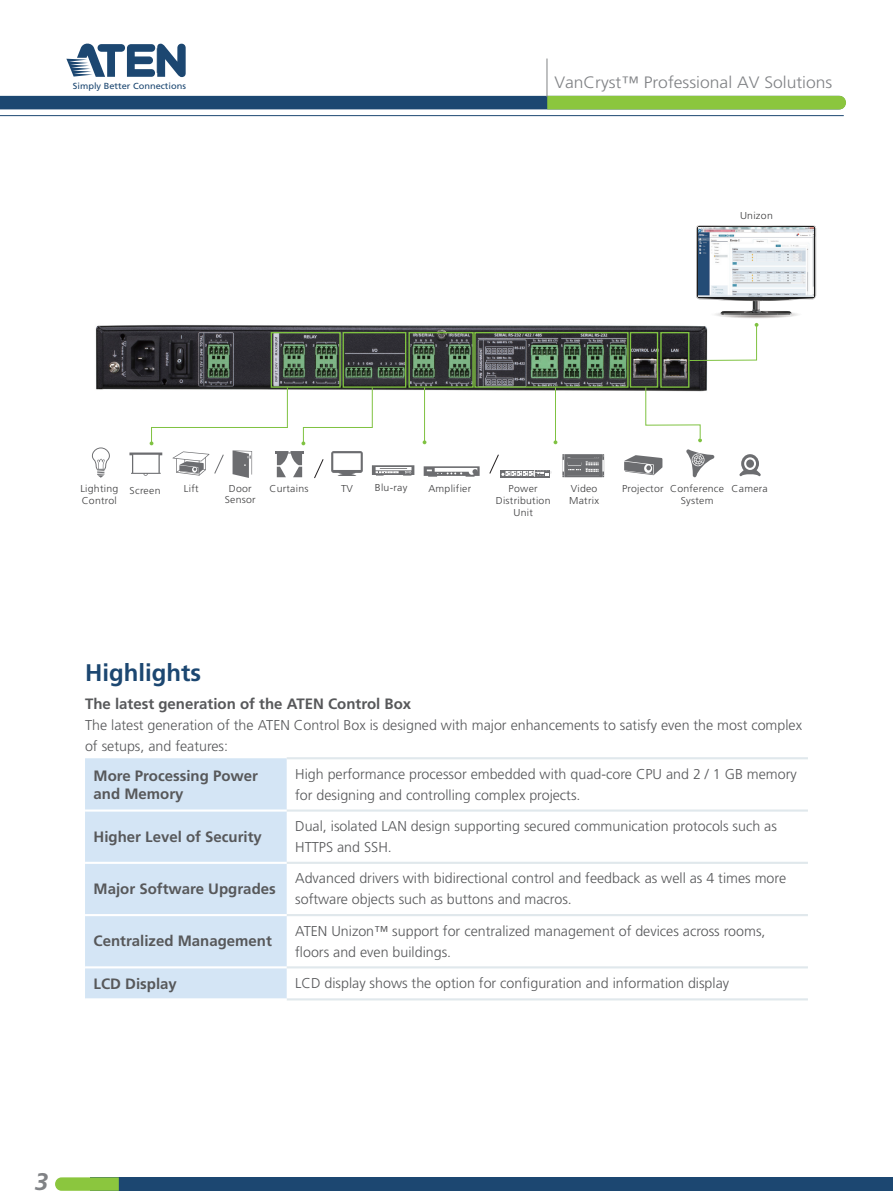
<style>
.page{position:relative;width:893px;height:1191px;background:#fff}
.page>*{position:absolute;margin:0;border:0;box-sizing:border-box;transform-origin:0 0}
.t1{font:700 24px "Frutiger";color:#1c4771}
.t2{font:italic 700 24px "Frutiger";color:#808285}
.t3{font:300 16.5px "Frutiger";color:#808285;scale:1.06 1}
.t4{font:700 15px/18px "Frutiger";color:#57585a}
.t5{font:300 14.25px/21px "Frutiger";color:#57585a}
.t6{font:300 10.05px/12px "Frutiger";letter-spacing:.025em;color:#3e3e3f;scale:1.05 1}
.t7{font:8.85px "Frutiger";color:#1c4771;scale:1.05 1}
</style>
<div class="page">
<hr style="left:0;top:115px;width:844px;height:1px;background:#1c4771">
<svg style="left:0;top:96px;width:846px;height:13px;background:#43745f"></svg>
<svg style="left:66px;top:43px;width:120px;height:34px"></svg>
<hr style="left:547px;top:59px;width:1px;height:38px;background:#808285">
<div style="left:91px;top:1177px;width:802px;height:13px;background:#1c4771"></div>
<svg style="left:55px;top:1177px;width:64px;height:13px"></svg>
<div style="left:85px;top:758px;width:202px;height:240px;background:#d4e5f5"></div>
<hr style="left:287px;top:809px;width:521px;height:2px;background:#e0e8ec">
<hr style="left:287px;top:861px;width:521px;height:3px;background:#e0e8ec">
<hr style="left:287px;top:914px;width:521px;height:2px;background:#e0e8ec">
<hr style="left:287px;top:966px;width:521px;height:2px;background:#e0e8ec">
<hr style="left:287px;top:998px;width:521px;height:2px;background:#e0e8ec">
<hr style="left:287px;top:757px;width:521px;height:2px;background:#e0e8ec">
<hr style="left:85px;top:809px;width:202px;height:2px;background:#fff">
<hr style="left:85px;top:861px;width:202px;height:3px;background:#fff">
<hr style="left:85px;top:914px;width:202px;height:2px;background:#fff">
<hr style="left:85px;top:966px;width:202px;height:2px;background:#fff">
<img style="left:95px;top:325px;width:613px;height:67px">
<hr style="left:424px;top:387px;width:1px;height:55px;background:#7fc241">
<div style="left:343px;top:332px;width:63px;height:56px;border:1px solid #7fc241"></div>
<div style="left:630px;top:332px;width:28px;height:56px;border:1px solid #7fc241"></div>
<div style="left:271px;top:332px;width:70px;height:56px;border:1px solid #7fc241"></div>
<svg style="left:91px;top:447px;width:19px;height:31px"></svg>
<svg style="left:686px;top:449px;width:28px;height:28px"></svg>
<svg style="left:562px;top:454px;width:42px;height:23px"></svg>
<svg style="left:624px;top:455px;width:38px;height:20px"></svg>
<svg style="left:489px;top:454px;width:63px;height:23px"></svg>
<svg style="left:739px;top:454px;width:22px;height:22px"></svg>
<svg style="left:744px;top:457px;width:12px;height:13px"></svg>
<div style="left:746px;top:459px;width:8px;height:9px;background:#6c6d70;border-radius:50%"></div>
<svg style="left:424px;top:466px;width:56px;height:10px"></svg>
<svg style="left:129px;top:386px;width:285px;height:92px"></svg>
<div style="left:408px;top:332px;width:66px;height:56px;border:1px solid #7fc241"></div>
<div style="left:474px;top:332px;width:155px;height:56px;border:1px solid #7fc241"></div>
<div style="left:660px;top:332px;width:29px;height:56px;border:1px solid #7fc241"></div>
<hr style="left:555px;top:387px;width:1px;height:55px;background:#7fc241">
<svg style="left:645px;top:386px;width:57px;height:56px"></svg>
<svg style="left:689px;top:225px;width:127px;height:136px"></svg>
<img style="left:748px;top:225px;width:65px;height:2px">
<img style="left:711px;top:225px;width:37px;height:2px">
<img style="left:699px;top:228px;width:114px;height:68px">
<p class="t7" style="left:73px;top:81px;width:109px">Simply Better Connections</p>
<p class="t3" style="left:554px;top:73px;width:264px">VanCryst™ Professional AV Solutions</p>
<p class="t6" style="left:740px;top:210px;width:33px">Unizon</p>
<p class="t6" style="left:130px;top:484px;width:31px">Screen</p>
<p class="t6" style="left:341px;top:483px;width:13px">TV</p>
<p class="t6" style="left:375px;top:482px;width:32px">Blu-ray</p>
<p class="t6" style="left:428px;top:483px;width:42px">Amplifier</p>
<p class="t6" style="left:732px;top:483px;width:36px">Camera</p>
<p class="t6" style="left:80px;top:483px;width:38px">Lighting<br>Control</p>
<p class="t6" style="left:184px;top:483px;width:16px">Lift</p>
<p class="t6" style="left:225px;top:484px;width:31px;line-height:10.5px;text-align:center">Door<br>Sensor</p>
<p class="t6" style="left:269px;top:483px;width:39px">Curtains</p>
<p class="t6" style="left:496px;top:483px;width:54px;text-align:center">Power<br>Distribution<br>Unit</p>
<p class="t6" style="left:569px;top:483px;width:30px">Video<br>Matrix</p>
<p class="t6" style="left:681px;top:483px;width:43px;text-indent:-59px">Projector Conference<br>System</p>
<h1 class="t1" style="left:85px;top:658px;width:117px">Highlights</h1>
<p class="t4" style="left:85px;top:695px;width:328px">The latest generation of the ATEN Control Box</p>
<p class="t5" style="left:85px;top:714px;width:718px">The latest generation of the ATEN Control Box is designed with major enhancements to satisfy even the most complex of setups, and features:</p>
<p class="t4" style="left:94px;top:766px;width:166px">More Processing Power and Memory</p>
<p class="t5" style="left:295px;top:763px;width:503px">High performance processor embedded with quad-core CPU and 2 / 1 GB memory for designing and controlling complex projects.</p>
<p class="t4" style="left:94px;top:827px;width:170px">Higher Level of Security</p>
<p class="t5" style="left:295px;top:815px;width:483px">Dual, isolated LAN design supporting secured communication protocols such as<br>HTTPS and SSH.</p>
<p class="t4" style="left:94px;top:880px;width:184px">Major Software Upgrades</p>
<p class="t5" style="left:295px;top:868px;width:492px">Advanced drivers with bidirectional control and feedback as well as 4 times more software objects such as buttons and macros.</p>
<p class="t4" style="left:94px;top:932px;width:180px">Centralized Management</p>
<p class="t5" style="left:295px;top:920px;width:472px">ATEN Unizon™ support for centralized management of devices across rooms, floors and even buildings.</p>
<p class="t4" style="left:94px;top:974px;width:85px">LCD Display</p>
<p class="t5" style="left:295px;top:973px;width:435px">LCD display shows the option for configuration and information display</p>
<h1 class="t2" style="left:35px;top:1167px;width:15px">3</h1>
</div>
